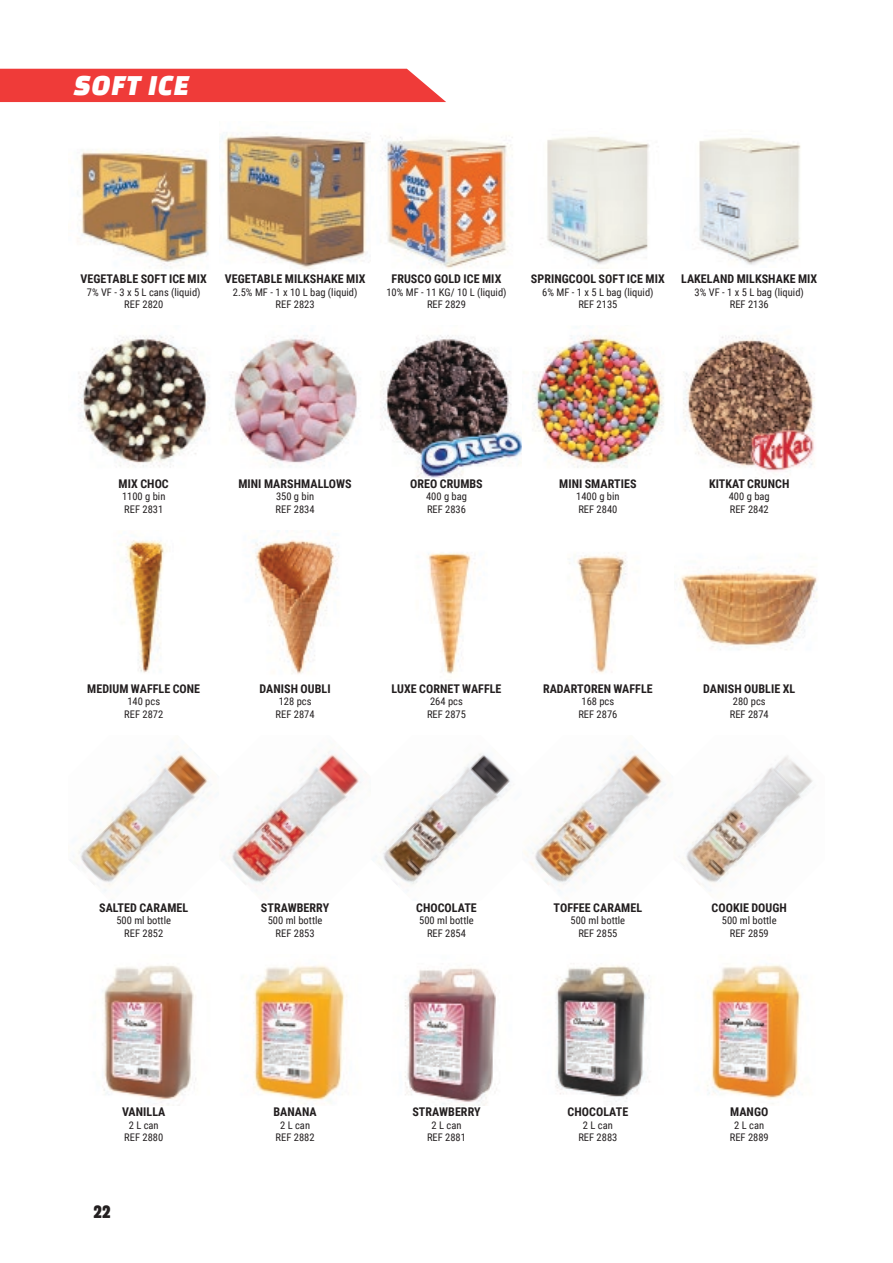
<style>
.page{position:relative;width:893px;height:1263px;background:#fff}
.page>*{position:absolute;margin:0;border:0;box-sizing:border-box;transform-origin:0 0}
.t1{font:italic 30.15px "Changa One";letter-spacing:.02em;color:#fff}
.t2{font:condensed 18px "Block BE";color:#231f20}
.t3{font:700 12px "Roboto Condensed";letter-spacing:.005em;color:#231f20}
.t4{font:10.5px "Roboto Condensed";color:#231f20}
</style>
<div class="page">
<img style="left:540px;top:137px;width:110px;height:128px">
<img style="left:77px;top:150px;width:132px;height:119px">
<img style="left:382px;top:137px;width:131px;height:132px">
<img style="left:219px;top:133px;width:151px;height:136px">
<img style="left:699px;top:138px;width:102px;height:127px">
<img style="left:78px;top:335px;width:737px;height:142px">
<img style="left:76px;top:748px;width:737px;height:145px">
<img style="left:126px;top:540px;width:691px;height:134px">
<img style="left:103px;top:964px;width:699px;height:141px">
<div style="left:0;top:69px;width:446px;height:33px;background:#ef3b39"></div>
<p class="t1" style="left:74px;top:69px;width:118px">SOFT ICE</p>
<p class="t3" style="left:81px;top:271px;width:128px">VEGETABLE SOFT ICE MIX</p>
<p class="t3" style="left:392px;top:271px;width:111px">FRUSCO GOLD ICE MIX</p>
<p class="t3" style="left:531px;top:271px;width:135px">SPRINGCOOL SOFT ICE MIX</p>
<p class="t4" style="left:87px;top:285px;width:115px">7% VF - 3 x 5 L cans (liquid)</p>
<p class="t4" style="left:386px;top:285px;width:122px">10% MF - 11 KG/ 10 L (liquid)</p>
<p class="t4" style="left:542px;top:285px;width:113px">6% MF - 1 x 5 L bag (liquid)</p>
<p class="t4" style="left:124px;top:297px;width:40px">REF 2820</p>
<p class="t4" style="left:427px;top:297px;width:40px">REF 2829</p>
<p class="t4" style="left:578px;top:297px;width:40px">REF 2135</p>
<p class="t3" style="left:225px;top:271px;width:142px">VEGETABLE MILKSHAKE MIX</p>
<p class="t4" style="left:233px;top:285px;width:126px">2.5% MF - 1 x 10 L bag (liquid)</p>
<p class="t4" style="left:276px;top:297px;width:40px">REF 2823</p>
<p class="t3" style="left:681px;top:271px;width:138px">LAKELAND MILKSHAKE MIX</p>
<p class="t4" style="left:695px;top:285px;width:111px">3% VF - 1 x 5 L bag (liquid)</p>
<p class="t4" style="left:730px;top:297px;width:40px">REF 2136</p>
<p class="t3" style="left:119px;top:475px;width:52px">MIX CHOC</p>
<p class="t3" style="left:238px;top:475px;width:115px">MINI MARSHMALLOWS</p>
<p class="t3" style="left:410px;top:475px;width:74px">OREO CRUMBS</p>
<p class="t3" style="left:559px;top:475px;width:79px">MINI SMARTIES</p>
<p class="t3" style="left:709px;top:475px;width:82px">KITKAT CRUNCH</p>
<p class="t4" style="left:122px;top:489px;width:45px">1100 g bin</p>
<p class="t4" style="left:276px;top:489px;width:40px">350 g bin</p>
<p class="t4" style="left:426px;top:489px;width:42px">400 g bag</p>
<p class="t4" style="left:576px;top:489px;width:45px">1400 g bin</p>
<p class="t4" style="left:729px;top:489px;width:42px">400 g bag</p>
<p class="t4" style="left:124px;top:502px;width:40px">REF 2831</p>
<p class="t4" style="left:276px;top:502px;width:40px">REF 2834</p>
<p class="t4" style="left:427px;top:502px;width:40px">REF 2836</p>
<p class="t4" style="left:578px;top:502px;width:40px">REF 2840</p>
<p class="t4" style="left:730px;top:502px;width:40px">REF 2842</p>
<p class="t3" style="left:87px;top:680px;width:114px">MEDIUM WAFFLE CONE</p>
<p class="t3" style="left:260px;top:680px;width:73px">DANISH OUBLI</p>
<p class="t3" style="left:391px;top:680px;width:111px">LUXE CORNET WAFFLE</p>
<p class="t3" style="left:543px;top:680px;width:111px">RADARTOREN WAFFLE</p>
<p class="t3" style="left:703px;top:680px;width:94px">DANISH OUBLIE XL</p>
<p class="t4" style="left:127px;top:694px;width:34px">140 pcs</p>
<p class="t4" style="left:279px;top:694px;width:34px">128 pcs</p>
<p class="t4" style="left:430px;top:694px;width:34px">264 pcs</p>
<p class="t4" style="left:581px;top:694px;width:34px">168 pcs</p>
<p class="t4" style="left:733px;top:694px;width:34px">280 pcs</p>
<p class="t4" style="left:124px;top:707px;width:40px">REF 2872</p>
<p class="t4" style="left:276px;top:707px;width:40px">REF 2874</p>
<p class="t4" style="left:427px;top:707px;width:40px">REF 2875</p>
<p class="t4" style="left:578px;top:707px;width:40px">REF 2876</p>
<p class="t4" style="left:730px;top:707px;width:40px">REF 2874</p>
<p class="t3" style="left:99px;top:899px;width:91px">SALTED CARAMEL</p>
<p class="t3" style="left:261px;top:899px;width:70px">STRAWBERRY</p>
<p class="t3" style="left:416px;top:899px;width:62px">CHOCOLATE</p>
<p class="t3" style="left:554px;top:899px;width:90px">TOFFEE CARAMEL</p>
<p class="t3" style="left:712px;top:899px;width:77px">COOKIE DOUGH</p>
<p class="t4" style="left:116px;top:913px;width:56px">500 ml bottle</p>
<p class="t4" style="left:268px;top:913px;width:56px">500 ml bottle</p>
<p class="t4" style="left:419px;top:913px;width:56px">500 ml bottle</p>
<p class="t4" style="left:571px;top:913px;width:56px">500 ml bottle</p>
<p class="t4" style="left:722px;top:913px;width:56px">500 ml bottle</p>
<p class="t4" style="left:124px;top:925px;width:40px">REF 2852</p>
<p class="t4" style="left:276px;top:925px;width:40px">REF 2853</p>
<p class="t4" style="left:427px;top:925px;width:40px">REF 2854</p>
<p class="t4" style="left:578px;top:925px;width:40px">REF 2855</p>
<p class="t4" style="left:730px;top:925px;width:40px">REF 2859</p>
<p class="t3" style="left:122px;top:1103px;width:45px">VANILLA</p>
<p class="t3" style="left:273px;top:1103px;width:45px">BANANA</p>
<p class="t3" style="left:412px;top:1103px;width:70px">STRAWBERRY</p>
<p class="t3" style="left:567px;top:1103px;width:62px">CHOCOLATE</p>
<p class="t3" style="left:730px;top:1103px;width:40px">MANGO</p>
<p class="t4" style="left:129px;top:1117px;width:31px">2 L can</p>
<p class="t4" style="left:280px;top:1117px;width:31px">2 L can</p>
<p class="t4" style="left:431px;top:1117px;width:31px">2 L can</p>
<p class="t4" style="left:583px;top:1117px;width:31px">2 L can</p>
<p class="t4" style="left:734px;top:1117px;width:31px">2 L can</p>
<p class="t4" style="left:124px;top:1130px;width:40px">REF 2880</p>
<p class="t4" style="left:276px;top:1130px;width:40px">REF 2882</p>
<p class="t4" style="left:427px;top:1130px;width:40px">REF 2881</p>
<p class="t4" style="left:578px;top:1130px;width:40px">REF 2883</p>
<p class="t4" style="left:730px;top:1130px;width:40px">REF 2889</p>
<p class="t2" style="left:93px;top:1201px;width:19px">22</p>
</div>
